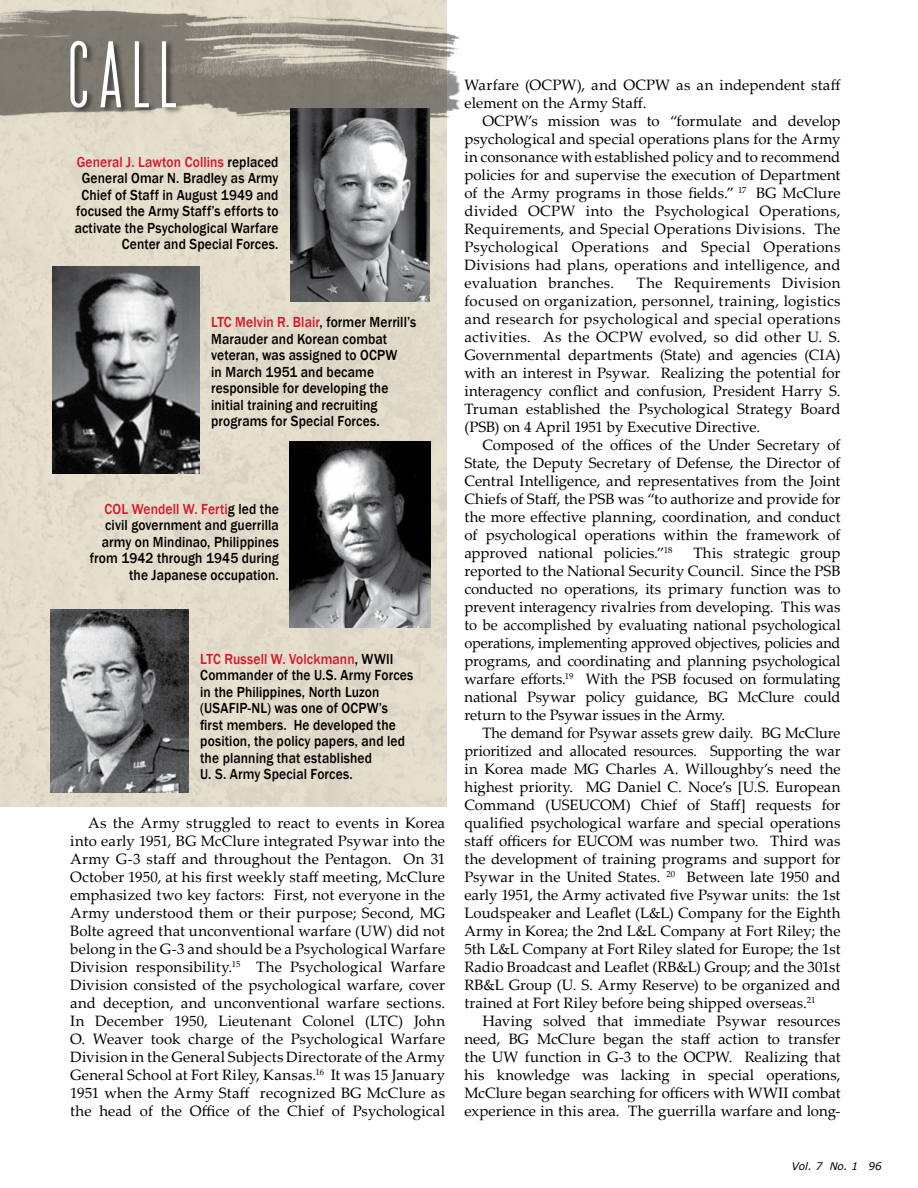
<style>
.page{position:relative;width:918px;height:1188px;background:#fff}
.page>*{position:absolute;margin:0;border:0;box-sizing:border-box;transform-origin:0 0}
.t1{font:99px "SF Movie Poster";color:#fff}
.t2{font:15px/18px "Palatino Linotype";letter-spacing:.005em;color:#000;text-align:justify}
.t3{font:500 15px/16.5px "Franklin Gothic";letter-spacing:.01em;color:#000;text-align:right;scale:.9 1}
.t4{font:italic 10.5px "Verdana";color:#000}
.s1{color:#d7182a}
</style>
<div class="page">
<img style="left:0;top:145px;width:446px;height:661px">
<img style="left:0;top:0;width:460px;height:145px">
<div style="left:0;top:40px;width:184px;height:75px;background:#000;opacity:.55"></div>
<img style="left:290px;top:109px;width:139px;height:193px">
<img style="left:53px;top:266px;width:147px;height:208px">
<img style="left:50px;top:610px;width:139px;height:183px">
<img style="left:290px;top:442px;width:141px;height:186px">
<h1 class="t1" style="left:69px;top:22px;width:108px">Call</h1>
<p class="t3" style="left:75px;top:153px;width:228px"><span class="s1">General J. Lawton Collins</span> replaced<br>General Omar N. Bradley as Army<br>Chief of Staff in August 1949 and focused the Army Staff’s efforts to activate the Psychological Warfare<br>Center and Special Forces.</p>
<p class="t3" style="left:211px;top:314px;width:229px;text-align:left"><span class="s1">LTC Melvin R. Blair</span>, former Merrill’s<br>Marauder and Korean combat veteran, was assigned to OCPW<br>in March 1951 and became responsible for developing the initial training and recruiting programs for Special Forces.</p>
<p class="t3" style="left:90px;top:501px;width:211px"><span class="s1">COL Wendell W. Ferti</span>g led the civil government and guerrilla army on Mindinao, Philippines from 1942 through 1945 during the Japanese occupation.</p>
<p class="t3" style="left:200px;top:651px;width:238px;text-align:left"><span class="s1">LTC Russell W. Volckmann</span>, WWII<br>Commander of the U.S. Army Forces in the Philippines, North Luzon (USAFIP-NL) was one of OCPW’s first members. He developed the position, the policy papers, and led the planning that established<br>U. S. Army Special Forces.</p>
<p class="t2" style="left:70px;top:813px;width:377px;text-indent:18px">As the Army struggled to react to events in Korea into early 1951, BG McClure integrated Psywar into the Army G-3 staff and throughout the Pentagon. On 31<br>October 1950, at his first weekly staff meeting, McClure emphasized two key factors: First, not everyone in the Army understood them or their purpose; Second, MG Bolte agreed that unconventional warfare (UW) did not belong in the G-3 and should be a Psychological Warfare Division responsibility.<sup>15</sup> The Psychological Warfare Division consisted of the psychological warfare, cover and deception, and unconventional warfare sections.<br>In December 1950, Lieutenant Colonel (LTC) John O. Weaver took charge of the Psychological Warfare Division in the General Subjects Directorate of the Army General School at Fort Riley, Kansas.<sup>16</sup> It was 15 January 1951 when the Army Staff recognized BG McClure as the head of the Office of the Chief of Psychological</p>
<p class="t2" style="left:464px;top:75px;width:378px">Warfare (OCPW), and OCPW as an independent staff element on the Army Staff.</p>
<p class="t2" style="left:464px;top:111px;width:378px;text-indent:18px">OCPW’s mission was to “formulate and develop psychological and special operations plans for the Army in consonance with established policy and to recommend policies for and supervise the execution of Department of the Army programs in those fields.” <sup>17</sup> BG McClure divided OCPW into the Psychological Operations, Requirements, and Special Operations Divisions. The Psychological Operations and Special Operations Divisions had plans, operations and intelligence, and evaluation branches.</p>
<p class="t2" style="left:464px;top:273px;width:378px;text-indent:172px">The Requirements Division focused on organization, personnel, training, logistics and research for psychological and special operations activities. As the OCPW evolved, so did other U. S.<br>Governmental departments (State) and agencies (CIA) with an interest in Psywar. Realizing the potential for interagency conflict and confusion, President Harry S.<br>Truman established the Psychological Strategy Board (PSB) on 4 April 1951 by Executive Directive.</p>
<p class="t2" style="left:464px;top:435px;width:378px;text-indent:18px">Composed of the offices of the Under Secretary of State, the Deputy Secretary of Defense, the Director of Central Intelligence, and representatives from the Joint Chiefs of Staff, the PSB was “to authorize and provide for the more effective planning, coordination, and conduct of psychological operations within the framework of approved national policies.”<sup>18</sup></p>
<p class="t2" style="left:464px;top:543px;width:378px;text-indent:229px">This strategic group reported to the National Security Council. Since the PSB conducted no operations, its primary function was to prevent interagency rivalries from developing. This was to be accomplished by evaluating national psychological operations, implementing approved objectives, policies and programs, and coordinating and planning psychological warfare efforts.<sup>19</sup> With the PSB focused on formulating national Psywar policy guidance, BG McClure could return to the Psywar issues in the Army.</p>
<p class="t2" style="left:464px;top:723px;width:378px;text-indent:18px">The demand for Psywar assets grew daily. BG McClure prioritized and allocated resources. Supporting the war in Korea made MG Charles A. Willoughby’s need the highest priority. MG Daniel C. Noce’s [U.S. European Command (USEUCOM) Chief of Staff] requests for qualified psychological warfare and special operations staff officers for EUCOM was number two. Third was the development of training programs and support for Psywar in the United States. <sup>20</sup> Between late 1950 and early 1951, the Army activated five Psywar units: the 1st Loudspeaker and Leaflet (L&amp;L) Company for the Eighth Army in Korea; the 2nd L&amp;L Company at Fort Riley; the 5th L&amp;L Company at Fort Riley slated for Europe; the 1st Radio Broadcast and Leaflet (RB&amp;L) Group; and the 301st RB&amp;L Group (U. S. Army Reserve) to be organized and trained at Fort Riley before being shipped overseas.<sup>21</sup></p>
<p class="t2" style="left:464px;top:1011px;width:378px;text-indent:18px">Having solved that immediate Psywar resources need, BG McClure began the staff action to transfer the UW function in G-3 to the OCPW. Realizing that his knowledge was lacking in special operations, McClure began searching for officers with WWII combat experience in this area. The guerrilla warfare and long-</p>
<p class="t4" style="left:792px;top:1159px;width:92px">Vol. 7 No. 1 96</p>
</div>
